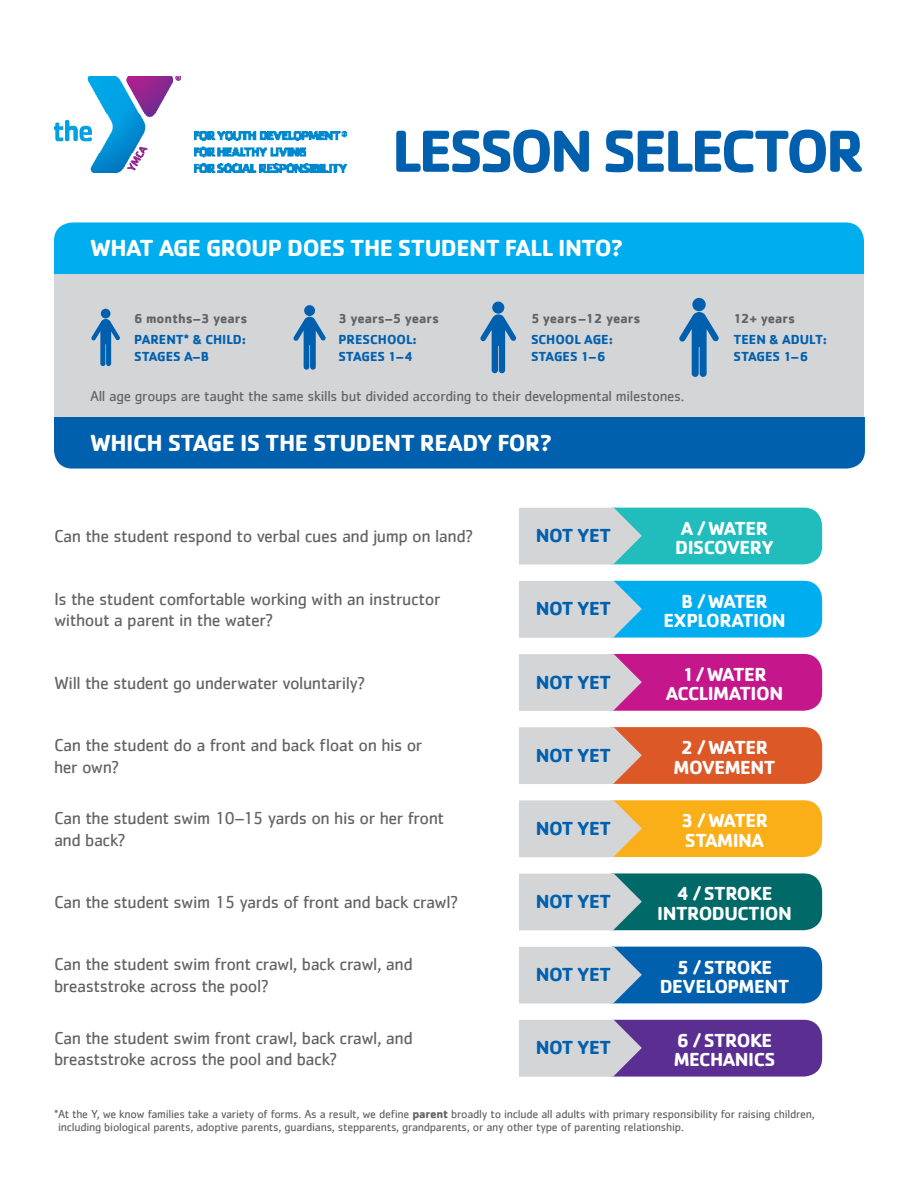
<style>
.page{position:relative;width:918px;height:1188px;background:#fff}
.page>*{position:absolute;margin:0;border:0;box-sizing:border-box;transform-origin:0 0}
.t1{font:700 61.5px "Cachet";letter-spacing:-.055em;color:#0160ae}
.t2{font:700 24px "Cachet";letter-spacing:-.02em;color:#fff}
.t3{font:700 19.5px/19.5px "Cachet";letter-spacing:-.025em;color:#fff;text-align:center}
.t4{font:700 19.5px "Cachet";letter-spacing:-.025em;color:#0160ae}
.t5{font:18px/21.6px "Cachet";letter-spacing:-.025em;color:#636366}
.t6{font:15px "Cachet";letter-spacing:-.02em;color:#636366}
.t7{font:700 13.5px/16.5px "Cachet";color:#0160ae}
.t8{font:700 13.5px "Cachet";color:#636366}
.t9{font:12px/13.5px "Cachet";letter-spacing:-.02em;color:#636366}
.s1{font-weight:700}
</style>
<div class="page">
<div style="left:54px;top:252px;width:810px;height:191px;background:#d4d5d7"></div>
<div style="left:54px;top:417px;width:811px;height:52px;background:#0160ae"></div>
<img style="left:54px;top:76px;width:126px;height:97px">
<img style="left:194px;top:131px;width:152px;height:42px">
<div style="left:54px;top:222px;width:810px;height:52px;background:#00aeef"></div>
<div style="left:596px;top:581px;width:226px;height:57px;background:#00aeef;border-radius:18px"></div>
<svg style="left:519px;top:581px;width:123px;height:57px"></svg>
<div style="left:596px;top:508px;width:226px;height:56px;background:#21bdbd;border-radius:18px"></div>
<svg style="left:519px;top:507px;width:123px;height:58px"></svg>
<div style="left:596px;top:654px;width:226px;height:57px;background:#c5168c;border-radius:18px"></div>
<svg style="left:519px;top:654px;width:123px;height:57px"></svg>
<div style="left:596px;top:727px;width:226px;height:57px;background:#dd5827;border-radius:18px"></div>
<svg style="left:519px;top:727px;width:123px;height:57px"></svg>
<div style="left:596px;top:800px;width:226px;height:57px;background:#faaf18;border-radius:18px"></div>
<svg style="left:519px;top:800px;width:123px;height:57px"></svg>
<div style="left:596px;top:873px;width:226px;height:57px;background:#016a69;border-radius:18px"></div>
<svg style="left:519px;top:873px;width:123px;height:57px"></svg>
<div style="left:596px;top:947px;width:226px;height:56px;background:#0160ae;border-radius:18px"></div>
<svg style="left:519px;top:946px;width:123px;height:58px"></svg>
<div style="left:596px;top:1020px;width:226px;height:57px;background:#5b2e91;border-radius:18px"></div>
<svg style="left:519px;top:1020px;width:123px;height:57px"></svg>
<div style="left:101px;top:309px;width:10px;height:9px;background:#0160ae;border-radius:50%"></div>
<svg style="left:91px;top:319px;width:29px;height:47px"></svg>
<div style="left:304px;top:305px;width:11px;height:11px;background:#0160ae;border-radius:50%"></div>
<svg style="left:293px;top:317px;width:33px;height:53px"></svg>
<div style="left:492px;top:302px;width:12px;height:12px;background:#0160ae;border-radius:50%"></div>
<svg style="left:480px;top:314px;width:37px;height:59px"></svg>
<div style="left:692px;top:298px;width:14px;height:13px;background:#0160ae;border-radius:50%"></div>
<svg style="left:679px;top:312px;width:40px;height:65px"></svg>
<h1 class="t1" style="left:392px;top:111px;width:474px">LESSON SELECTOR</h1>
<h2 class="t2" style="left:90px;top:232px;width:535px">WHAT AGE GROUP DOES THE STUDENT FALL INTO?</h2>
<p class="t8" style="left:134px;top:310px;width:115px">6 months–3 years</p>
<p class="t7" style="left:134px;top:331px;width:114px">PARENT* &amp; CHILD:<br>STAGES A–B</p>
<p class="t8" style="left:338px;top:310px;width:102px">3 years–5 years</p>
<p class="t7" style="left:338px;top:331px;width:80px">PRESCHOOL:<br>STAGES 1–4</p>
<p class="t8" style="left:531px;top:310px;width:111px">5 years–12 years</p>
<p class="t7" style="left:531px;top:331px;width:84px">SCHOOL AGE:<br>STAGES 1–6</p>
<p class="t6" style="left:90px;top:387px;width:596px">All age groups are taught the same skills but divided according to their developmental milestones.</p>
<h2 class="t2" style="left:90px;top:427px;width:464px">WHICH STAGE IS THE STUDENT READY FOR?</h2>
<p class="t8" style="left:733px;top:310px;width:63px">12+ years</p>
<p class="t7" style="left:733px;top:331px;width:95px">TEEN &amp; ADULT:<br>STAGES 1–6</p>
<p class="t5" style="left:54px;top:525px;width:421px">Can the student respond to verbal cues and jump on land?</p>
<p class="t4" style="left:536px;top:523px;width:77px">NOT YET</p>
<p class="t3" style="left:675px;top:518px;width:100px;text-align:left">A / WATER<br>DISCOVERY</p>
<p class="t5" style="left:54px;top:588px;width:388px;line-height:21px">Is the student comfortable working with an instructor without a parent in the water?</p>
<p class="t4" style="left:536px;top:596px;width:77px">NOT YET</p>
<p class="t3" style="left:663px;top:591px;width:124px">B / WATER<br>EXPLORATION</p>
<p class="t5" style="left:54px;top:671px;width:313px">Will the student go underwater voluntarily?</p>
<p class="t4" style="left:536px;top:669px;width:77px">NOT YET</p>
<p class="t3" style="left:666px;top:664px;width:119px">1 / WATER<br>ACCLIMATION</p>
<p class="t5" style="left:54px;top:734px;width:370px">Can the student do a front and back float on his or her own?</p>
<p class="t4" style="left:536px;top:743px;width:77px">NOT YET</p>
<p class="t3" style="left:674px;top:737px;width:103px">2 / WATER<br>MOVEMENT</p>
<p class="t5" style="left:54px;top:807px;width:392px">Can the student swim 10–15 yards on his or her front and back?</p>
<p class="t4" style="left:536px;top:816px;width:77px">NOT YET</p>
<p class="t3" style="left:681px;top:810px;width:89px;text-align:left">3 / WATER<br>STAMINA</p>
<p class="t5" style="left:54px;top:891px;width:406px">Can the student swim 15 yards of front and back crawl?</p>
<p class="t4" style="left:536px;top:889px;width:77px">NOT YET</p>
<p class="t3" style="left:657px;top:883px;width:136px">4 / STROKE<br>INTRODUCTION</p>
<p class="t5" style="left:54px;top:953px;width:360px">Can the student swim front crawl, back crawl, and breaststroke across the pool?</p>
<p class="t4" style="left:536px;top:962px;width:77px">NOT YET</p>
<p class="t3" style="left:660px;top:957px;width:131px">5 / STROKE<br>DEVELOPMENT</p>
<p class="t5" style="left:54px;top:1026px;width:360px">Can the student swim front crawl, back crawl, and breaststroke across the pool and back?</p>
<p class="t4" style="left:536px;top:1035px;width:77px">NOT YET</p>
<p class="t3" style="left:674px;top:1030px;width:103px;text-align:left">6 / STROKE<br>MECHANICS</p>
<p class="t9" style="left:58px;top:1107px;width:758px;text-indent:-4px">*At the Y, we know families take a variety of forms. As a result, we define <span class="s1">parent</span> broadly to include all adults with primary responsibility for raising children, including biological parents, adoptive parents, guardians, stepparents, grandparents, or any other type of parenting relationship.</p>
</div>
